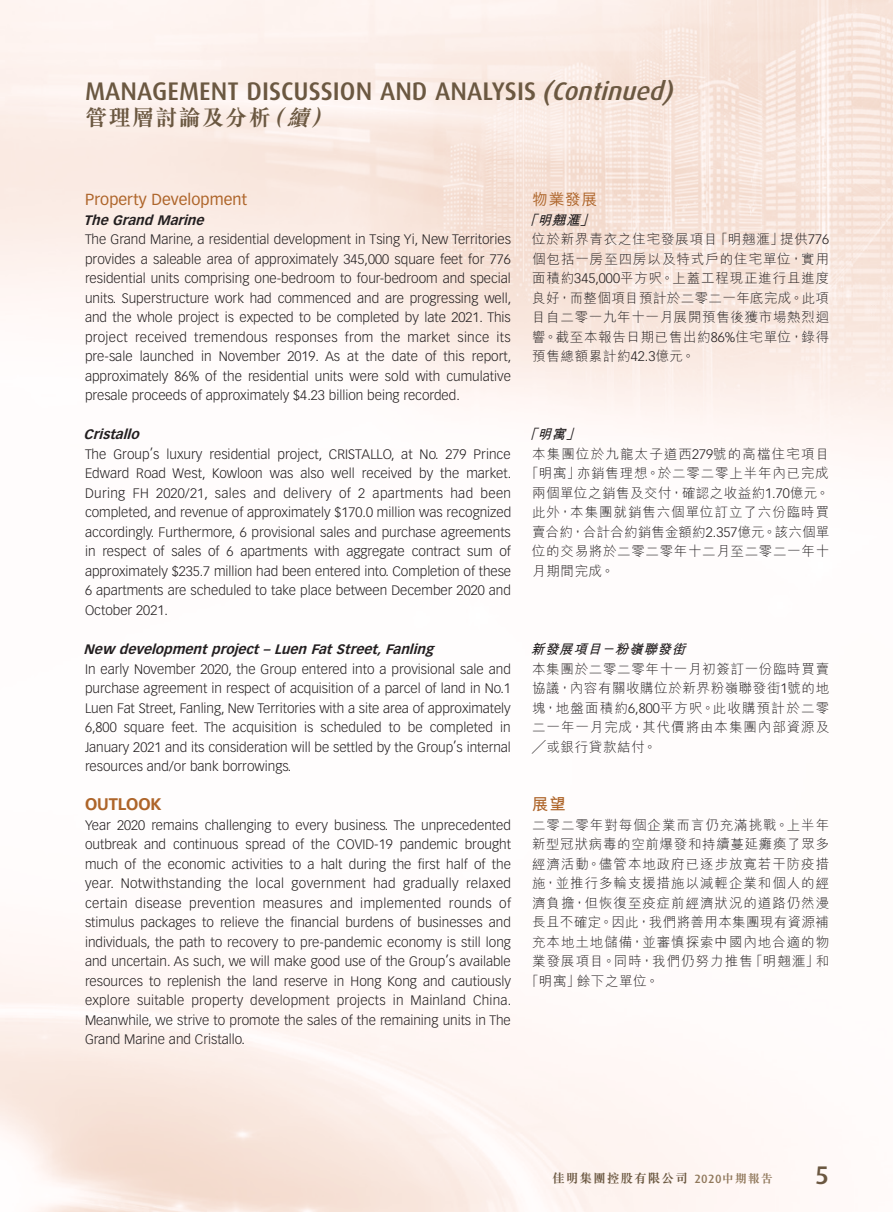
<style>
.page{position:relative;width:893px;height:1212px;background:#fff}
.page>*{position:absolute;margin:0;border:0;box-sizing:border-box;transform-origin:0 0}
.Body_Text{font:500 25.5px "Dax";color:#6b5841}
.Body_Text-2{font:700 22.5px "M Sung HK";letter-spacing:.035em;color:#6b5841}
.Heading_1{font:700 16.5px "Vectora LT Std";letter-spacing:-.005em;color:#ae652a}
.C_Heading_1{font:700 16.5px "M Hei HK";color:#ae652a}
.Heading_2{font:15.75px "Vectora LT Std";letter-spacing:.005em;color:#ae652a}
.C_Heading_2{font:500 15.75px "M Hei HK";color:#ae652a}
.Body_Text-3{font:300 13.5px/19.5px "Vectora LT Std";color:#231f20;text-align:justify}
.C_Body_Text{font:300 13.5px/19.5px "M Hei HK";letter-spacing:.07em;color:#231f20;text-align:justify}
.Heading_3{font:italic 700 13.5px "Vectora LT Std";color:#231f20}
.C_Body_Text-2{font:300 13.5px "M Hei HK";letter-spacing:.05em;color:#231f20}
.C_Body_Text-3{font:300 13.5px "M Hei HK";letter-spacing:.01em;color:#231f20}
.C_Body_Text-4{font:300 13.5px "M Hei HK";letter-spacing:.035em;color:#231f20}
.C_Body_Text-5{font:300 13.5px "M Hei HK";letter-spacing:.03em;color:#231f20}
.C_Heading_3{font:italic 700 13.5px "M Hei HK";color:#231f20}
.t1{font:700 12.75px "M Sung HK";letter-spacing:.07em;color:#6b5841}
.s1{font-style:italic}
.s2{font-family:"Vectora LT Std"}
.s3{font-family:"Dax";font-weight:500;font-size:12px;color:#8f775a}
.s4{font-size:12px;color:#8f775a}
</style>
<div class="page">
<img style="left:0;top:0;width:893px;height:1212px">
<p class="Body_Text" style="left:85px;top:77px;width:596px">MANAGEMENT DISCUSSION AND ANALYSIS <span class="s1">(Continued)</span></p>
<p class="Body_Text-2" style="left:85px;top:106px;width:254px">管理層討論及分析<span class="s1">（續）</span></p>
<p class="Heading_2" style="left:85px;top:191px;width:164px">Property Development</p>
<p class="Heading_3" style="left:84px;top:212px;width:126px">The Grand Marine</p>
<p class="Body_Text-3" style="left:85px;top:230px;width:428px">The Grand Marine, a residential development in Tsing Yi, New Territories provides a saleable area of approximately 345,000 square feet for 776 residential units comprising one-bedroom to four-bedroom and special units. Superstructure work had commenced and are progressing well, and the whole project is expected to be completed by late 2021. This project received tremendous responses from the market since its pre-sale launched in November 2019. As at the date of this report, approximately 86% of the residential units were sold with cumulative presale proceeds of approximately $4.23 billion being recorded.</p>
<p class="Heading_3" style="left:84px;top:426px;width:61px">Cristallo</p>
<p class="Body_Text-3" style="left:85px;top:445px;width:428px">The Group’s luxury residential project, CRISTALLO, at No. 279 Prince Edward Road West, Kowloon was also well received by the market.<br>During FH 2020/21, sales and delivery of 2 apartments had been completed, and revenue of approximately $170.0 million was recognized accordingly. Furthermore, 6 provisional sales and purchase agreements in respect of sales of 6 apartments with aggregate contract sum of approximately $235.7 million had been entered into. Completion of these 6 apartments are scheduled to take place between December 2020 and October 2021.</p>
<p class="Heading_3" style="left:84px;top:641px;width:355px">New developmentproject–Luen FatStreet,Fanling</p>
<p class="Body_Text-3" style="left:85px;top:659px;width:427px">In early November 2020, the Group entered into a provisional sale and purchase agreement in respect of acquisition of a parcel of land in No.1<br>Luen Fat Street, Fanling, New Territories with a site area of approximately 6,800 square feet. The acquisition is scheduled to be completed in January 2021 and its consideration will be settled by the Group’s internal resources and/or bank borrowings.</p>
<p class="Heading_1" style="left:85px;top:794px;width:78px">OUTLOOK</p>
<p class="Body_Text-3" style="left:85px;top:815px;width:428px">Year 2020 remains challenging to every business. The unprecedented outbreak and continuous spread of the COVID-19 pandemic brought much of the economic activities to a halt during the first half of the year. Notwithstanding the local government had gradually relaxed certain disease prevention measures and implemented rounds of stimulus packages to relieve the financial burdens of businesses and individuals, the path to recovery to pre-pandemic economy is still long and uncertain. As such, we will make good use of the Group’s available resources to replenish the land reserve in Hong Kong and cautiously explore suitable property development projects in Mainland China.<br>Meanwhile, we strive to promote the sales of the remaining units in The Grand Marine and Cristallo.</p>
<p class="C_Heading_2" style="left:532px;top:188px;width:67px">物業發展</p>
<p class="C_Heading_3" style="left:524px;top:210px;width:75px">「明翹滙」</p>
<p class="C_Body_Text" style="left:532px;top:230px;width:299px">位於新界青衣之住宅發展項目「明翹滙」提供<span class="s2">776</span>個包括一房至四房以及特式戶的住宅單位，實用面積約<span class="s2">345,000</span>平方呎。上蓋工程現正進行且進度良好，而整個項目預計於二零二一年底完成。此項目自二零一九年十一月展開預售後獲市場熱烈迴響。截至本報告日期已售出約<span class="s2">86%</span>住宅單位，錄得預售總額累計約<span class="s2">42.3</span>億元。</p>
<p class="C_Heading_3" style="left:524px;top:425px;width:61px">「明寓」</p>
<p class="C_Body_Text" style="left:532px;top:444px;width:299px">本集團位於九龍太子道西<span class="s2">279</span>號的高檔住宅項目</p>
<p class="C_Body_Text" style="left:525px;top:464px;width:305px">「明寓」亦銷售理想。於二零二零上半年內已完成</p>
<p class="C_Body_Text-4" style="left:532px;top:486px;width:299px">兩個單位之銷售及交付，確認之收益約<span class="s2">1.70</span>億元。</p>
<p class="C_Body_Text" style="left:532px;top:503px;width:299px">此外，本集團就銷售六個單位訂立了六份臨時買</p>
<p class="C_Body_Text-3" style="left:532px;top:525px;width:299px">賣合約，合計合約銷售金額約<span class="s2">2.357</span>億元。該六個單</p>
<p class="C_Body_Text-2" style="left:532px;top:545px;width:298px">位的交易將於二零二零年十二月至二零二一年十</p>
<p class="C_Body_Text" style="left:532px;top:561px;width:84px">月期間完成。</p>
<p class="C_Heading_3" style="left:531px;top:639px;width:161px">新發展項目－粉嶺聯發街</p>
<p class="C_Body_Text" style="left:532px;top:659px;width:299px">本集團於二零二零年十一月初簽訂一份臨時買賣協議，內容有關收購位於新界粉嶺聯發街<span class="s2">1</span>號的地塊，地盤面積約<span class="s2">6,800</span>平方呎。此收購預計於二零二一年一月完成，其代價將由本集團內部資源及╱或銀行貸款結付。</p>
<p class="C_Heading_1" style="left:532px;top:792px;width:35px">展望</p>
<p class="C_Body_Text" style="left:532px;top:815px;width:299px">二零二零年對每個企業而言仍充滿挑戰。上半年</p>
<p class="C_Body_Text-2" style="left:532px;top:837px;width:298px">新型冠狀病毒的空前爆發和持續蔓延癱瘓了眾多</p>
<p class="C_Body_Text" style="left:532px;top:854px;width:299px">經濟活動。儘管本地政府已逐步放寬若干防疫措</p>
<p class="C_Body_Text" style="left:532px;top:873px;width:299px">施，並推行多輪支援措施以減輕企業和個人的經</p>
<p class="C_Body_Text" style="left:532px;top:893px;width:299px">濟負擔，但恢復至疫症前經濟狀況的道路仍然漫</p>
<p class="C_Body_Text-5" style="left:532px;top:915px;width:298px">長且不確定。因此，我們將善用本集團現有資源補</p>
<p class="C_Body_Text" style="left:532px;top:932px;width:299px">充本地土地儲備，並審慎探索中國內地合適的物</p>
<p class="C_Body_Text" style="left:532px;top:951px;width:299px">業發展項目。同時，我們仍努力推售「明翹滙」和</p>
<p class="C_Body_Text" style="left:525px;top:971px;width:135px">「明寓」餘下之單位。</p>
<p class="t1" style="left:552px;top:1172px;width:222px">佳明集團控股有限公司 <span class="s3">2020</span><span class="s4">中期報告</span></p>
<p class="Body_Text" style="left:815px;top:1160px;width:15px">5</p>
</div>
